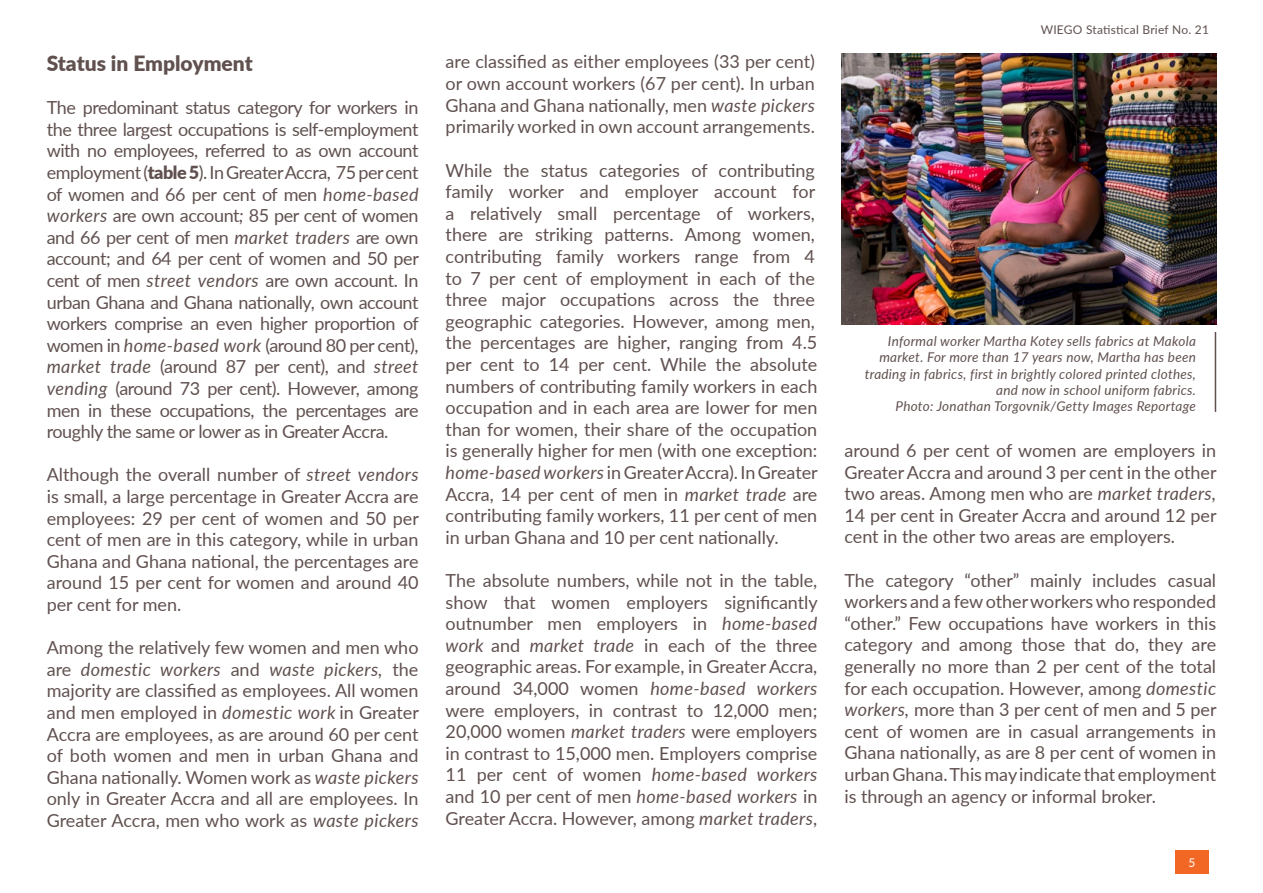
<style>
.page{position:relative;width:1263px;height:893px;background:#fff}
.page>*{position:absolute;margin:0;border:0;box-sizing:border-box;transform-origin:0 0}
.t1{font:900 21px "Lato";color:#60514f}
.t2{font:18px/21.6px "Lato";color:#60514f;text-align:justify}
.t3{font:italic 13.5px/16.2px "Lato";letter-spacing:.02em;color:#60514f;text-align:right}
.t4{font:12px "Lato";letter-spacing:.02em;color:#60514f}
.t5{font:12px "Lato";color:#fff}
.s1{font-weight:900}
.s2{font-style:italic}
</style>
<div class="page">
<img style="left:842px;top:54px;width:374px;height:270px">
<hr style="left:1215px;top:332px;width:1px;height:80px;background:#60514f">
<div style="left:1175px;top:850px;width:34px;height:24px;background:#f26724"></div>
<p class="t1" style="left:47px;top:47px;width:208px">Status in Employment</p>
<p class="t2" style="left:47px;top:96px;width:374px">The predominant status category for workers in the three largest occupations is self-employment with no employees, referred to as own account employment (<span class="s1">table 5</span>). In Greater Accra, 75 per cent of women and 66 per cent of men <span class="s2">home-based workers</span> are own account<span class="s2">;</span> 85 per cent of women and 66 per cent of men <span class="s2">market traders</span> are own account; and 64 per cent of women and 50 per cent of men <span class="s2">street vendors</span> are own account. In urban Ghana and Ghana nationally, own account workers comprise an even higher proportion of women in <span class="s2">home-based work</span> (around 80 per cent), <span class="s2">market trade</span> (around 87 per cent), and <span class="s2">street vending</span> (around 73 per cent). However, among men in these occupations, the percentages are roughly the same or lower as in Greater Accra.</p>
<p class="t2" style="left:47px;top:463px;width:374px">Although the overall number of <span class="s2">street vendors </span>is small, a large percentage in Greater Accra are employees: 29 per cent of women and 50 per cent of men are in this category, while in urban Ghana and Ghana national, the percentages are around 15 per cent for women and around 40 per cent for men.</p>
<p class="t2" style="left:47px;top:636px;width:374px">Among the relatively few women and men who are <span class="s2">domestic workers</span> and <span class="s2">waste pickers,</span> the majority are classified as employees. All women and men employed in <span class="s2">domestic work</span> in Greater Accra are employees, as are around 60 per cent of both women and men in urban Ghana and Ghana nationally. Women work as <span class="s2">waste pickers </span>only in Greater Accra and all are employees. In Greater Accra, men who work as <span class="s2">waste pickers</span></p>
<p class="t2" style="left:446px;top:50px;width:371px">are classified as either employees (33 per cent) or own account workers (67 per cent). In urban Ghana and Ghana nationally, men <span class="s2">waste pickers </span>primarily worked in own account arrangements.</p>
<p class="t2" style="left:446px;top:158px;width:374px;text-align:left">While the status categories of contributing family worker and employer account for a relatively small percentage of workers, there are striking patterns. Among women, contributing family workers range from 4 to 7 per cent of employment in each of the three major occupations across the three geographic categories. However, among men, the percentages are higher, ranging from 4.5 per cent to 14 per cent. While the absolute numbers of contributing family workers in each occupation and in each area are lower for men than for women, their share of the occupation is generally higher for men (with one exception: <span class="s2">home-based workers</span> in Greater Accra). In Greater Accra, 14 per cent of men in <span class="s2">market trade</span> are contributing family workers, 11 per cent of men in urban Ghana and 10 per cent nationally.</p>
<p class="t2" style="left:446px;top:569px;width:374px">The absolute numbers, while not in the table, show that women employers significantly outnumber men employers in <span class="s2">home-based work</span> and <span class="s2">market trade</span> in each of the three geographic areas. For example, in Greater Accra, around 34,000 women <span class="s2">home-based workers </span>were employers, in contrast to 12,000 men; 20,000 women <span class="s2">market traders</span> were employers in contrast to 15,000 men. Employers comprise 11 per cent of women <span class="s2">home-based workers </span>and 10 per cent of men <span class="s2">home-based workers</span> in Greater Accra. However, among <span class="s2">market traders</span>,</p>
<p class="t4" style="left:1041px;top:21px;width:170px">WIEGO Statistical Brief No. 21</p>
<p class="t3" style="left:865px;top:334px;width:333px">Informal worker Martha Kotey sells fabrics at Makola market. For more than 17 years now, Martha has been trading in fabrics, first in brightly colored printed clothes, and now in school uniform fabrics.<br>Photo: Jonathan Torgovnik/Getty Images Reportage</p>
<p class="t2" style="left:844px;top:439px;width:374px">around 6 per cent of women are employers in Greater Accra and around 3 per cent in the other two areas. Among men who are <span class="s2">market traders, </span>14 per cent in Greater Accra and around 12 per cent in the other two areas are employers.</p>
<p class="t2" style="left:844px;top:569px;width:374px">The category “other” mainly includes casual workers and a few other workers who responded “other.” Few occupations have workers in this category and among those that do, they are generally no more than 2 per cent of the total for each occupation. However, among <span class="s2">domestic workers,</span> more than 3 per cent of men and 5 per cent of women are in casual arrangements in Ghana nationally, as are 8 per cent of women in urban Ghana. This may indicate that employment is through an agency or informal broker.</p>
<p class="t5" style="left:1188px;top:854px;width:8px">5</p>
</div>
